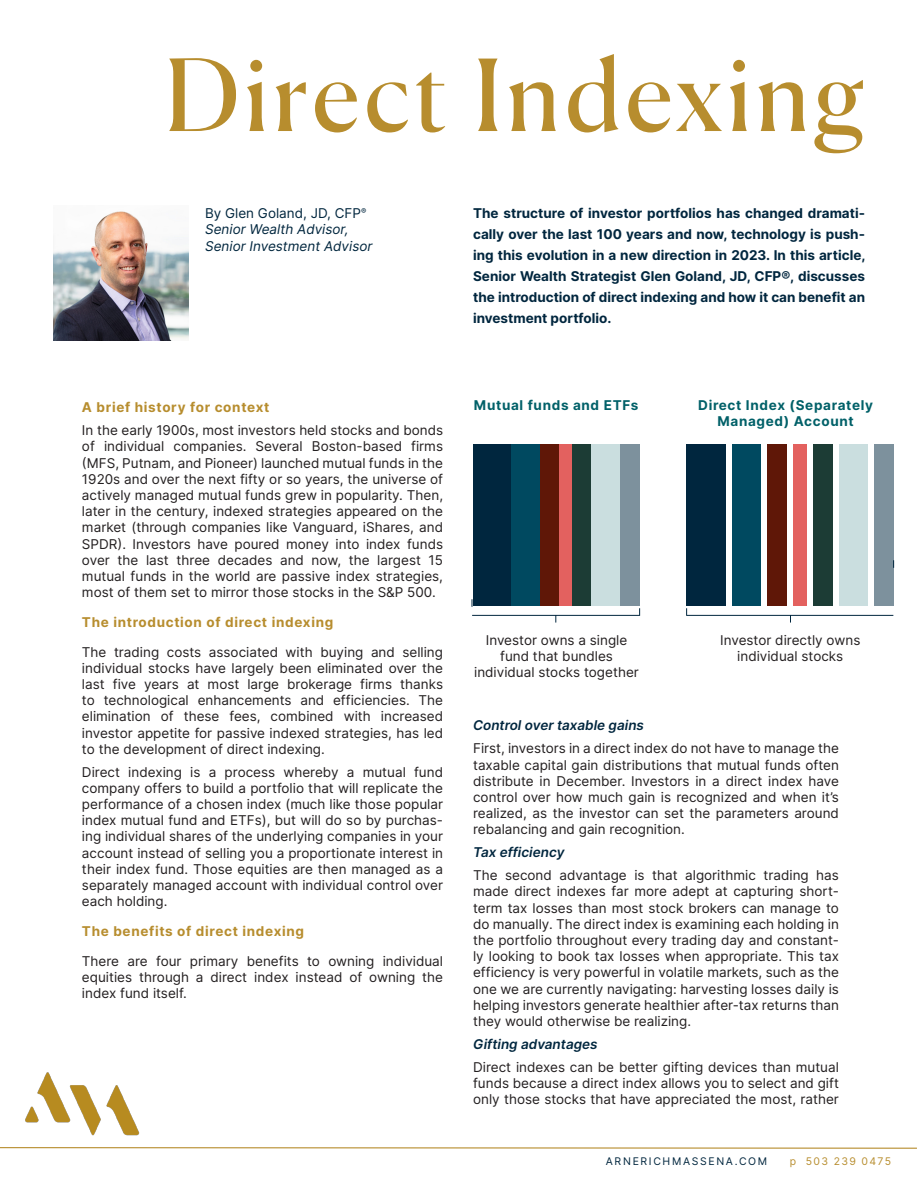
<style>
.page{position:relative;width:918px;height:1188px;background:#fff}
.page>*{position:absolute;margin:0;border:0;box-sizing:border-box;transform-origin:0 0}
.t1{font:99px "Canela";letter-spacing:.045em;color:#b78d2e}
.inter_body{font:13.5px/16.2px "Inter";color:#231f20;text-align:justify}
.inter_body-2{font:700 13.5px/21px "Inter";color:#00263e;text-align:justify}
.inter_gold_header{font:700 13.5px "Inter";letter-spacing:.05em;color:#b78d2e}
.inter_gold_header-2{font:700 13.5px/16.2px "Inter";letter-spacing:.05em;color:#006068;text-align:center}
.inter_body-3{font:italic 600 13.5px "Inter";color:#00263e}
.body_text{font:italic 13.5px/16.2px "Inter";color:#00263e}
.body_text-2{font:13.5px "Inter";color:#00263e}
.t2{font:10.5px "Inter";letter-spacing:.16em;color:#00263e}
.t3{font:10.5px "Inter";letter-spacing:.13em;color:#b78d2e}
</style>
<div class="page">
<svg style="left:189px;top:1147px;width:728px;height:2px"></svg>
<img style="left:0;top:1072px;width:189px;height:77px">
<img style="left:54px;top:211px;width:135px;height:129px">
<div style="left:473px;top:445px;width:40px;height:161px;background:#00263e"></div>
<div style="left:512px;top:445px;width:28px;height:161px;background:#004960"></div>
<div style="left:540px;top:445px;width:19px;height:161px;background:#5f1707"></div>
<div style="left:559px;top:445px;width:14px;height:161px;background:#e3615f"></div>
<div style="left:572px;top:445px;width:19px;height:161px;background:#1c3c35"></div>
<div style="left:591px;top:445px;width:30px;height:161px;background:#cadedf"></div>
<div style="left:621px;top:445px;width:19px;height:161px;background:#7d919d"></div>
<div style="left:686px;top:445px;width:40px;height:161px;background:#00263e"></div>
<div style="left:733px;top:445px;width:28px;height:161px;background:#004960"></div>
<div style="left:767px;top:445px;width:20px;height:161px;background:#5f1707"></div>
<div style="left:793px;top:445px;width:14px;height:161px;background:#e3615f"></div>
<div style="left:813px;top:445px;width:20px;height:161px;background:#1c3c35"></div>
<div style="left:840px;top:445px;width:28px;height:161px;background:#cadedf"></div>
<div style="left:875px;top:445px;width:19px;height:161px;background:#7d919d"></div>
<hr style="left:472px;top:615px;width:168px;height:1px;background:#00263e">
<hr style="left:687px;top:615px;width:206px;height:1px;background:#00263e">
<p class="t1" style="left:164px;top:18px;width:702px">Direct Indexing</p>
<p class="body_text-2" style="left:205px;top:203px;width:163px">By Glen Goland, JD, CFP<sup>®</sup></p>
<p class="body_text" style="left:205px;top:221px;width:169px">Senior Wealth Advisor,<br>Senior Investment Advisor</p>
<p class="inter_gold_header" style="left:82px;top:397px;width:189px">A brief history for context</p>
<p class="inter_body" style="left:82px;top:422px;width:363px">In the early 1900s, most investors held stocks and bonds of individual companies. Several Boston-based firms (MFS, Putnam, and Pioneer) launched mutual funds in the 1920s and over the next fifty or so years, the universe of actively managed mutual funds grew in popularity. Then, later in the century, indexed strategies appeared on the market (through companies like Vanguard, iShares, and SPDR). Investors have poured money into index funds over the last three decades and now, the largest 15 mutual funds in the world are passive index strategies, most of them set to mirror those stocks in the S&amp;P 500.</p>
<p class="inter_gold_header" style="left:82px;top:612px;width:253px">The introduction of direct indexing</p>
<p class="inter_body" style="left:82px;top:643px;width:363px">The trading costs associated with buying and selling individual stocks have largely been eliminated over the last five years at most large brokerage firms thanks to technological enhancements and efficiencies. The elimination of these fees, combined with increased investor appetite for passive indexed strategies, has led to the development of direct indexing.</p>
<p class="inter_body" style="left:82px;top:763px;width:363px">Direct indexing is a process whereby a mutual fund company offers to build a portfolio that will replicate the performance of a chosen index (much like those popular index mutual fund and ETFs), but will do so by purchas&shy;ing individual shares of the underlying companies in your account instead of selling you a proportionate interest in their index fund. Those equities are then managed as a separately managed account with individual control over each holding.</p>
<p class="inter_gold_header" style="left:82px;top:921px;width:224px">The benefits of direct indexing</p>
<p class="inter_body" style="left:82px;top:952px;width:363px">There are four primary benefits to owning individual equities through a direct index instead of owning the index fund itself.</p>
<p class="inter_body-2" style="left:473px;top:202px;width:394px">The structure of investor portfolios has changed dramati&shy;cally over the last 100 years and now, technology is push&shy;ing this evolution in a new direction in 2023. In this article, Senior Wealth Strategist Glen Goland, JD, CFP®, discusses the introduction of direct indexing and how it can benefit an investment portfolio.</p>
<p class="inter_gold_header-2" style="left:474px;top:397px;width:166px">Mutual funds and ETFs</p>
<p class="inter_gold_header-2" style="left:698px;top:397px;width:176px">Direct Index (Separately<br>Managed) Account</p>
<p class="inter_body" style="left:474px;top:632px;width:166px;text-align:center">Investor owns a single fund that bundles individual stocks together</p>
<p class="inter_body" style="left:720px;top:632px;width:142px;text-align:center">Investor directly owns individual stocks</p>
<p class="inter_body-3" style="left:473px;top:716px;width:172px">Control over taxable gains</p>
<p class="inter_body" style="left:473px;top:740px;width:367px">First, investors in a direct index do not have to manage the taxable capital gain distributions that mutual funds often distribute in December. Investors in a direct index have control over how much gain is recognized and when it’s realized, as the investor can set the parameters around rebalancing and gain recognition.</p>
<p class="inter_body-3" style="left:473px;top:843px;width:93px">Tax efficiency</p>
<p class="inter_body" style="left:473px;top:867px;width:367px">The second advantage is that algorithmic trading has made direct indexes far more adept at capturing short&shy;term tax losses than most stock brokers can manage to do manually. The direct index is examining each holding in the portfolio throughout every trading day and constant&shy;ly looking to book tax losses when appropriate. This tax efficiency is very powerful in volatile markets, such as the one we are currently navigating: harvesting losses daily is helping investors generate healthier after-tax returns than they would otherwise be realizing.</p>
<p class="inter_body-3" style="left:473px;top:1034px;width:126px">Gifting advantages</p>
<p class="inter_body" style="left:473px;top:1059px;width:367px">Direct indexes can be better gifting devices than mutual funds because a direct index allows you to select and gift only those stocks that have appreciated the most, rather</p>
<p class="t2" style="left:606px;top:1154px;width:163px">ARNERICHMASSENA.COM</p>
<p class="t3" style="left:790px;top:1154px;width:103px">p 503 239 0475</p>
</div>
